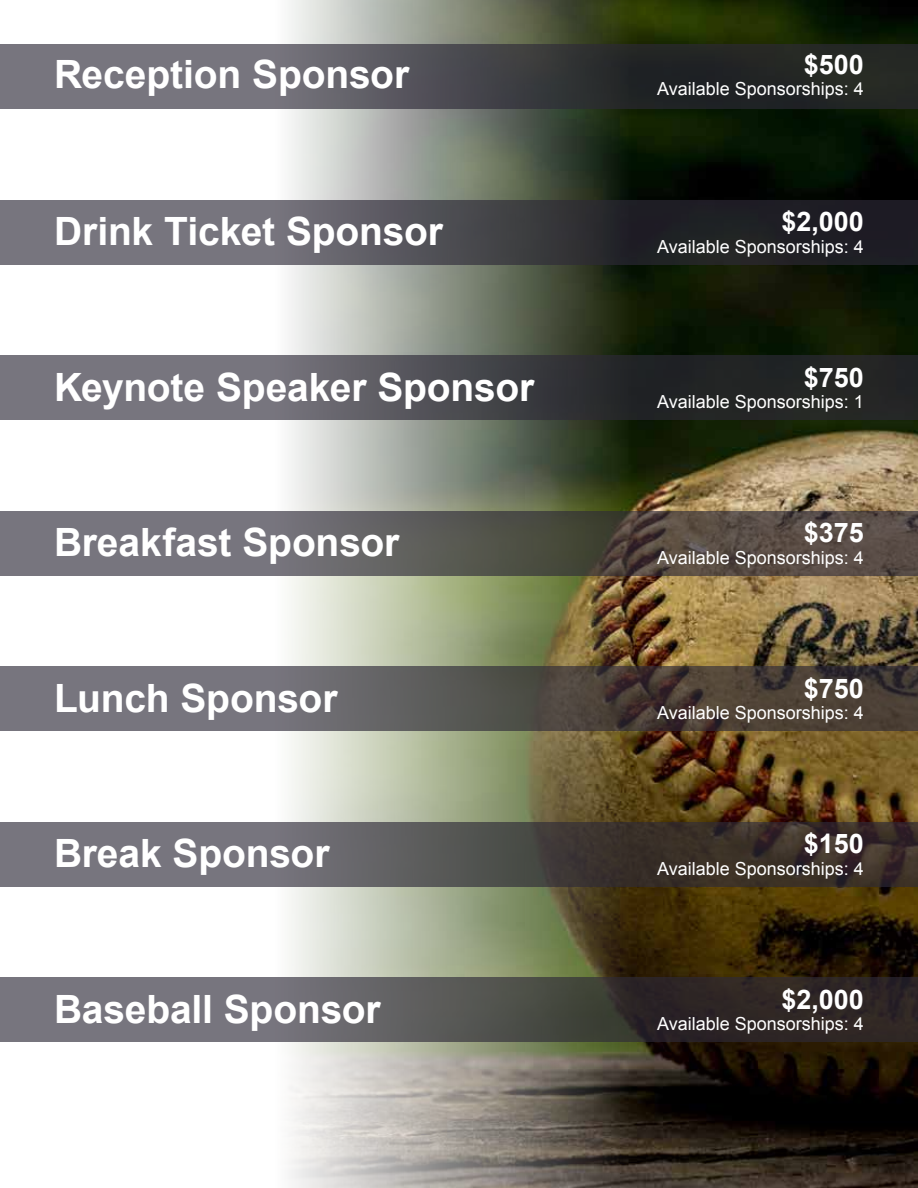
<style>
.page{position:relative;width:918px;height:1188px;background:#fff}
.page>*{position:absolute;margin:0;border:0;box-sizing:border-box;transform-origin:0 0}
.t1{font:700 39px "Arial";letter-spacing:-.005em;color:#fff}
.t2{font:700 27px "Arial";color:#fff}
.t3{font:18px "Arial";color:#fff}
</style>
<div class="page">
<img style="left:680px;top:0;width:238px;height:1188px">
<img style="left:289px;top:0;width:391px;height:1188px">
<svg style="left:0;top:44px;width:918px;height:65px;background:#4b4c50"></svg>
<svg style="left:0;top:200px;width:918px;height:65px;background:#4a4a50"></svg>
<svg style="left:0;top:355px;width:918px;height:65px;background:#4b4b50"></svg>
<svg style="left:0;top:511px;width:918px;height:65px;background:#615c5b"></svg>
<svg style="left:0;top:666px;width:918px;height:65px;background:#5c5757"></svg>
<svg style="left:0;top:822px;width:918px;height:65px;background:#565152"></svg>
<svg style="left:0;top:977px;width:918px;height:65px;background:#535052"></svg>
<h1 class="t1" style="left:54px;top:48px;width:357px">Reception Sponsor</h1>
<h1 class="t1" style="left:54px;top:206px;width:390px">Drink Ticket Sponsor</h1>
<h1 class="t1" style="left:54px;top:361px;width:482px">Keynote Speaker Sponsor</h1>
<h1 class="t1" style="left:54px;top:517px;width:347px">Breakfast Sponsor</h1>
<h1 class="t1" style="left:54px;top:672px;width:285px">Lunch Sponsor</h1>
<h1 class="t1" style="left:54px;top:828px;width:277px">Break Sponsor</h1>
<h1 class="t1" style="left:54px;top:983px;width:328px">Baseball Sponsor</h1>
<h2 class="t2" style="left:804px;top:46px;width:62px">$500</h2>
<p class="t3" style="left:657px;top:77px;width:208px">Available Sponsorships: 4</p>
<h2 class="t2" style="left:781px;top:204px;width:84px">$2,000</h2>
<p class="t3" style="left:657px;top:235px;width:208px">Available Sponsorships: 4</p>
<h2 class="t2" style="left:804px;top:359px;width:62px">$750</h2>
<p class="t3" style="left:657px;top:390px;width:208px">Available Sponsorships: 1</p>
<h2 class="t2" style="left:804px;top:515px;width:62px">$375</h2>
<p class="t3" style="left:657px;top:546px;width:208px">Available Sponsorships: 4</p>
<h2 class="t2" style="left:804px;top:670px;width:62px">$750</h2>
<p class="t3" style="left:657px;top:701px;width:208px">Available Sponsorships: 4</p>
<h2 class="t2" style="left:804px;top:826px;width:62px">$150</h2>
<p class="t3" style="left:657px;top:857px;width:208px">Available Sponsorships: 4</p>
<h2 class="t2" style="left:781px;top:981px;width:84px">$2,000</h2>
<p class="t3" style="left:657px;top:1012px;width:208px">Available Sponsorships: 4</p>
</div>
